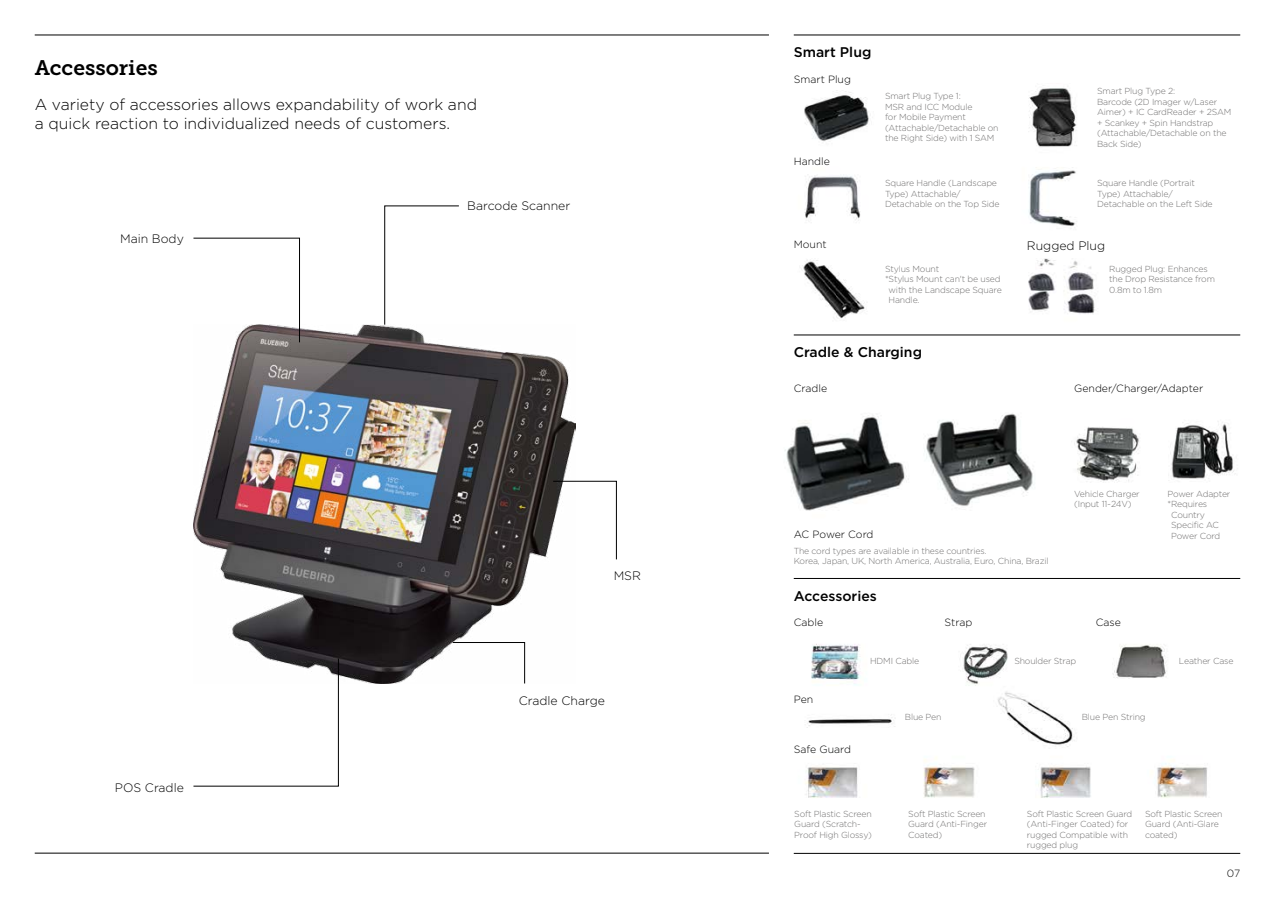
<style>
.page{position:relative;width:1275px;height:903px;background:#fff}
.page>*{position:absolute;margin:0;border:0;box-sizing:border-box;transform-origin:0 0}
.t1{font:21px "Museo Slab 700";color:#000}
.t2{font:300 15.75px/19.2px "Gotham";color:#000}
.t3{font:500 14px "Gotham";color:#000}
.t4{font:300 12.25px "Gotham";color:#000}
.t5{font:300 10.5px "Gotham";color:#000}
.t6{font:300 8.75px/10.5px "Gotham";letter-spacing:-.02em;color:#727171}
</style>
<div class="page">
<img style="left:34px;top:34px;width:1207px;height:820px">
<hr style="left:35px;top:35px;width:734px;height:1px;background:#000">
<hr style="left:35px;top:853px;width:734px;height:1px;background:#000">
<hr style="left:794px;top:35px;width:446px;height:1px;background:#000">
<hr style="left:794px;top:335px;width:446px;height:1px;background:#000">
<hr style="left:794px;top:578px;width:446px;height:1px;background:#000">
<hr style="left:794px;top:853px;width:446px;height:1px;background:#000">
<img style="left:193px;top:325px;width:383px;height:358px">
<svg style="left:193px;top:238px;width:107px;height:105px"></svg>
<svg style="left:384px;top:205px;width:75px;height:120px"></svg>
<svg style="left:193px;top:658px;width:146px;height:129px"></svg>
<svg style="left:452px;top:642px;width:73px;height:42px"></svg>
<svg style="left:553px;top:481px;width:64px;height:79px"></svg>
<h1 class="t1" style="left:35px;top:56px;width:125px">Accessories</h1>
<h2 class="t2" style="left:35px;top:95px;width:444px">A variety of accessories allows expandability of work and a quick reaction to individualized needs of customers.</h2>
<h3 class="t4" style="left:120px;top:230px;width:65px">Main Body</h3>
<h3 class="t4" style="left:467px;top:198px;width:104px">Barcode Scanner</h3>
<h3 class="t4" style="left:115px;top:780px;width:71px">POS Cradle</h3>
<h3 class="t4" style="left:614px;top:568px;width:29px">MSR</h3>
<h3 class="t4" style="left:519px;top:693px;width:88px">Cradle Charge</h3>
<h3 class="t3" style="left:794px;top:43px;width:79px">Smart Plug</h3>
<p class="t5" style="left:794px;top:73px;width:59px">Smart Plug</p>
<p class="t5" style="left:794px;top:154px;width:38px">Handle</p>
<p class="t6" style="left:885px;top:91px;width:115px">Smart Plug Type 1:<br>MSR and ICC Module<br>for Mobile Payment (Attachable/Detachable on the Right Side) with 1 SAM</p>
<p class="t6" style="left:885px;top:178px;width:116px">Square Handle (Landscape<br>Type) Attachable/<br>Detachable on the Top Side</p>
<p class="t6" style="left:1097px;top:86px;width:136px">Smart Plug Type 2:<br>Barcode (2D Imager w/Laser<br>Aimer) + IC CardReader + 2SAM + Scankey + Spin Handstrap (Attachable/Detachable on the<br>Back Side)</p>
<p class="t6" style="left:1097px;top:178px;width:117px">Square Handle (Portrait<br>Type) Attachable/<br>Detachable on the Left Side</p>
<p class="t5" style="left:794px;top:238px;width:34px">Mount</p>
<h3 class="t4" style="left:1027px;top:238px;width:80px">Rugged Plug</h3>
<p class="t6" style="left:885px;top:263px;width:56px">Stylus Mount</p>
<p class="t6" style="left:885px;top:273px;width:117px">*Stylus Mount can't be used</p>
<p class="t6" style="left:889px;top:284px;width:115px">with the Landscape Square</p>
<p class="t6" style="left:889px;top:294px;width:32px">Handle.</p>
<h3 class="t3" style="left:794px;top:343px;width:130px">Cradle &amp; Charging</h3>
<p class="t6" style="left:1109px;top:263px;width:107px">Rugged Plug: Enhances the Drop Resistance from<br>0.8m to 1.8m</p>
<p class="t5" style="left:794px;top:382px;width:35px">Cradle</p>
<p class="t5" style="left:1074px;top:382px;width:131px">Gender/Charger/Adapter</p>
<p class="t5" style="left:794px;top:527px;width:81px">AC Power Cord</p>
<p class="t6" style="left:794px;top:545px;width:256px">The cord types are available in these countries.<br>Korea, Japan, UK, North America, Australia, Euro, China, Brazil</p>
<h3 class="t3" style="left:794px;top:586px;width:85px">Accessories</h3>
<p class="t6" style="left:1074px;top:488px;width:67px">Vehicle Charger (Input 11~24V)</p>
<p class="t5" style="left:794px;top:616px;width:31px">Cable</p>
<p class="t5" style="left:944px;top:616px;width:29px">Strap</p>
<p class="t5" style="left:1096px;top:616px;width:27px">Case</p>
<p class="t6" style="left:1167px;top:488px;width:64px">Power Adapter</p>
<p class="t6" style="left:1167px;top:498px;width:41px">*Requires</p>
<p class="t6" style="left:1171px;top:509px;width:35px">Country</p>
<p class="t6" style="left:1171px;top:519px;width:49px">Specific AC</p>
<p class="t6" style="left:1171px;top:530px;width:51px">Power Cord</p>
<p class="t5" style="left:794px;top:693px;width:21px">Pen</p>
<p class="t5" style="left:794px;top:742px;width:59px">Safe Guard</p>
<p class="t6" style="left:870px;top:655px;width:51px">HDMI Cable</p>
<p class="t6" style="left:1014px;top:655px;width:63px">Shoulder Strap</p>
<p class="t6" style="left:1179px;top:655px;width:56px">Leather Case</p>
<p class="t6" style="left:905px;top:711px;width:38px">Blue Pen</p>
<p class="t6" style="left:1082px;top:711px;width:65px">Blue Pen String</p>
<p class="t6" style="left:794px;top:808px;width:79px">Soft Plastic Screen<br>Guard (Scratch-<br>Proof High Glossy)</p>
<p class="t6" style="left:908px;top:808px;width:80px">Soft Plastic Screen<br>Guard (Anti-Finger<br>Coated)</p>
<p class="t6" style="left:1027px;top:808px;width:107px">Soft Plastic Screen Guard (Anti-Finger Coated) for rugged Compatible with rugged plug</p>
<p class="t6" style="left:1145px;top:808px;width:79px">Soft Plastic Screen<br>Guard (Anti-Glare coated)</p>
<p class="t5" style="left:1227px;top:867px;width:15px">07</p>
</div>
